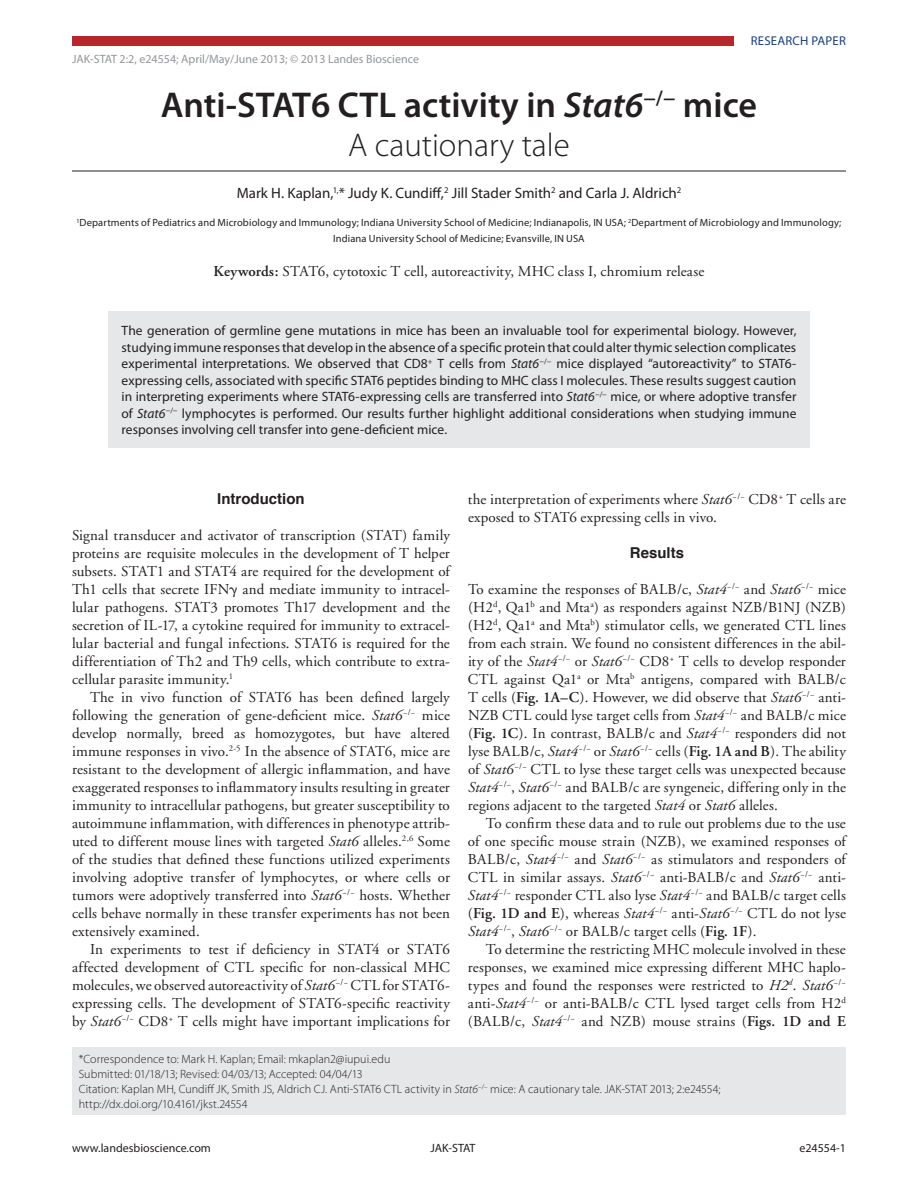
<style>
.page{position:relative;width:918px;height:1188px;background:#fff}
.page>*{position:absolute;margin:0;border:0;box-sizing:border-box;transform-origin:0 0}
.t1{font:600 36px "Myriad Pro";color:#231f20}
.t2{font:300 33px "Myriad Pro";color:#231f20}
.t3{font:15px/18px "Adobe Garamond";letter-spacing:.01em;color:#231f20;text-align:justify}
.t4{font:15px "Myriad Pro";color:#231f20}
.t5{font:700 15px "Helvetica";color:#231f20}
.t6{font:13.5px/16.5px "Myriad Pro";letter-spacing:.005em;color:#231f20;text-align:justify}
.t7{font:12.75px "Myriad Pro";letter-spacing:.02em;color:#193f7c}
.t8{font:300 12px/15px "Myriad Pro";letter-spacing:.005em;color:#231f20}
.t9{font:12px "Myriad Pro";color:#939598}
.t10{font:12px "Myriad Pro";color:#231f20}
.t11{font:10.5px/15px "Myriad Pro";letter-spacing:.015em;color:#231f20;text-align:center}
.s1{font-style:italic}
.s2{font-weight:600}
.s3{font-family:"Universal Std Greekw Math Pi"}
</style>
<div class="page">
<div style="left:72px;top:36px;width:662px;height:10px;background:#b7262b"></div>
<div style="left:72px;top:1048px;width:774px;height:67px;background:#e6e7e9"></div>
<div style="left:108px;top:312px;width:702px;height:136px;background:#e6e7e9"></div>
<hr style="left:72px;top:171px;width:774px;height:1px;background:#231f20">
<p class="t9" style="left:72px;top:52px;width:349px">JAK-STAT 2:2, e24554; April/May/June 2013; © 2013 Landes Bioscience</p>
<p class="t7" style="left:751px;top:33px;width:94px">research paper</p>
<h1 class="t1" style="left:161px;top:82px;width:598px">Anti-STAT6 CTL activity in <span class="s1">Stat6</span><sup>−/−</sup> mice</h1>
<h2 class="t2" style="left:348px;top:125px;width:223px">A cautionary tale</h2>
<p class="t4" style="left:237px;top:184px;width:446px">Mark H. Kaplan,<sup>1,</sup>* Judy K. Cundiff,<sup>2</sup> Jill Stader Smith<sup>2</sup> and Carla J. Aldrich<sup>2</sup></p>
<p class="t11" style="left:77px;top:215px;width:766px"><sup>1</sup>Departments of Pediatrics and Microbiology and Immunology; Indiana University School of Medicine; Indianapolis, IN USA; <sup>2</sup>Department of Microbiology and Immunology;<br>Indiana University School of Medicine; Evansville, IN USA</p>
<p class="t3" style="left:214px;top:262px;width:492px"><span class="s2">Keywords:</span> STAT6, cytotoxic T cell, autoreactivity, MHC class I, chromium release</p>
<p class="t6" style="left:122px;top:322px;width:676px">The generation of germline gene mutations in mice has been an invaluable tool for experimental biology. However, studying immune responses that develop in the absence of a specific protein that could alter thymic selection complicates experimental interpretations. We observed that CD8<sup>+</sup> T cells from <span class="s1">Stat6</span><sup>−/−</sup> mice displayed “autoreactivity” to STAT6- expressing cells, associated with specific STAT6 peptides binding to MHC class I molecules. These results suggest caution in interpreting experiments where STAT6-expressing cells are transferred into <span class="s1">Stat6</span><sup>−/−</sup> mice, or where adoptive transfer of <span class="s1">Stat6</span><sup>−/−</sup> lymphocytes is performed. Our results further highlight additional considerations when studying immune responses involving cell transfer into gene-deficient mice.</p>
<p class="t5" style="left:217px;top:487px;width:89px">Introduction</p>
<p class="t3" style="left:72px;top:527px;width:379px">Signal transducer and activator of transcription (STAT) family proteins are requisite molecules in the development of T helper subsets. STAT1 and STAT4 are required for the development of Th1 cells that secrete IFN<span class="s3">γ</span> and mediate immunity to intracel&shy;lular pathogens. STAT3 promotes Th17 development and the secretion of IL-17, a cytokine required for immunity to extracel&shy;lular bacterial and fungal infections. STAT6 is required for the differentiation of Th2 and Th9 cells, which contribute to extra&shy;cellular parasite immunity.<sup>1</sup></p>
<p class="t3" style="left:72px;top:689px;width:380px;text-indent:18px">The in vivo function of STAT6 has been defined largely following the generation of gene-deficient mice. <span class="s1">Stat6</span><sup>−/−</sup> mice develop normally, breed as homozygotes, but have altered immune responses in vivo.<sup>2-5</sup> In the absence of STAT6, mice are resistant to the development of allergic inflammation, and have exaggerated responses to inflammatory insults resulting in greater immunity to intracellular pathogens, but greater susceptibility to autoimmune inflammation, with differences in phenotype attrib&shy;uted to different mouse lines with targeted <span class="s1">Stat6</span> alleles.<sup>2,6</sup> Some of the studies that defined these functions utilized experiments involving adoptive transfer of lymphocytes, or where cells or tumors were adoptively transferred into <span class="s1">Stat6</span><sup>−/−</sup> hosts. Whether cells behave normally in these transfer experiments has not been extensively examined.</p>
<p class="t3" style="left:72px;top:941px;width:379px;text-indent:18px">In experiments to test if deficiency in STAT4 or STAT6 affected development of CTL specific for non-classical MHC molecules, we observed autoreactivity of <span class="s1">Stat6</span><sup>−/−</sup> CTL for STAT6- expressing cells. The development of STAT6-specific reactivity by <span class="s1">Stat6</span><sup>−/−</sup> CD8<sup>+</sup> T cells might have important implications for</p>
<p class="t3" style="left:468px;top:491px;width:379px">the interpretation of experiments where <span class="s1">Stat6</span><sup>−/−</sup> CD8<sup>+</sup> T cells are exposed to STAT6 expressing cells in vivo.</p>
<p class="t5" style="left:630px;top:541px;width:56px">Results</p>
<p class="t3" style="left:468px;top:581px;width:379px">To examine the responses of BALB/c, <span class="s1">Stat4</span><sup>−/−</sup> and <span class="s1">Stat6</span><sup>−/−</sup> mice (H2<sup>d</sup>, Qa1<sup>b</sup> and Mta<sup>a</sup>) as responders against NZB/B1NJ (NZB) (H2<sup>d</sup>, Qa1<sup>a</sup> and Mta<sup>b</sup>) stimulator cells, we generated CTL lines from each strain. We found no consistent differences in the abil&shy;ity of the <span class="s1">Stat4</span><sup>−/−</sup> or <span class="s1">Stat6</span><sup>−/−</sup> CD8<sup>+</sup> T cells to develop responder CTL against Qa1<sup>a</sup> or Mta<sup>b</sup> antigens, compared with BALB/c T cells (<span class="s2">Fig. 1A–C</span>). However, we did observe that <span class="s1">Stat6</span><sup>−/−</sup> anti-NZB CTL could lyse target cells from <span class="s1">Stat4</span><sup>−/−</sup> and BALB/c mice (<span class="s2">Fig. 1C</span>). In contrast, BALB/c and <span class="s1">Stat4</span><sup>−/−</sup> responders did not lyse BALB/c, <span class="s1">Stat4</span><sup>−/−</sup> or <span class="s1">Stat6</span><sup>−/−</sup> cells (<span class="s2">Fig. 1A and B</span>). The ability of <span class="s1">Stat6</span><sup>−/−</sup> CTL to lyse these target cells was unexpected because <span class="s1">Stat4</span><sup>−/−</sup>, <span class="s1">Stat6</span><sup>−/−</sup> and BALB/c are syngeneic, differing only in the regions adjacent to the targeted <span class="s1">Stat4</span> or <span class="s1">Stat6</span> alleles.</p>
<p class="t3" style="left:468px;top:815px;width:379px;text-indent:18px">To confirm these data and to rule out problems due to the use of one specific mouse strain (NZB), we examined responses of BALB/c, <span class="s1">Stat4</span><sup>−/−</sup> and <span class="s1">Stat6</span><sup>−/−</sup> as stimulators and responders of CTL in similar assays. <span class="s1">Stat6</span><sup>−/−</sup> anti-BALB/c and <span class="s1">Stat6</span><sup>−/−</sup> anti-<span class="s1">Stat4</span><sup>−/−</sup> responder CTL also lyse <span class="s1">Stat4</span><sup>−/−</sup> and BALB/c target cells (<span class="s2">Fig. 1D and E</span>), whereas <span class="s1">Stat4</span><sup>−/−</sup> anti-<span class="s1">Stat6</span><sup>−/−</sup> CTL do not lyse <span class="s1">Stat4</span><sup>−/−</sup>, <span class="s1">Stat6</span><sup>−/−</sup> or BALB/c target cells (<span class="s2">Fig. 1F</span>).</p>
<p class="t3" style="left:468px;top:941px;width:379px;text-indent:18px">To determine the restricting MHC molecule involved in these responses, we examined mice expressing different MHC haplo&shy;types and found the responses were restricted to <span class="s1">H2</span><sup>d</sup>. <span class="s1">Stat6</span><sup>−/− </sup>anti-<span class="s1">Stat4</span><sup>−/−</sup> or anti-BALB/c CTL lysed target cells from H2<sup>d </sup>(BALB/c, <span class="s1">Stat4</span><sup>−/−</sup> and NZB) mouse strains (<span class="s2">Figs. 1D and E</span></p>
<p class="t8" style="left:79px;top:1052px;width:643px">*Correspondence to: Mark H. Kaplan; Email: mkaplan2@iupui.edu<br>Submitted: 01/18/13; Revised: 04/03/13; Accepted: 04/04/13<br>Citation: Kaplan MH, Cundiff JK, Smith JS, Aldrich CJ. Anti-STAT6 CTL activity in <span class="s1">Stat6</span><sup>–/–</sup> mice: A cautionary tale. JAK-STAT 2013; 2:e24554; http://dx.doi.org/10.4161/jkst.24554</p>
<p class="t10" style="left:72px;top:1141px;width:140px">www.landesbioscience.com</p>
<p class="t10" style="left:430px;top:1141px;width:47px">JAK-STAT</p>
<p class="t10" style="left:799px;top:1141px;width:48px">e24554-1</p>
</div>
